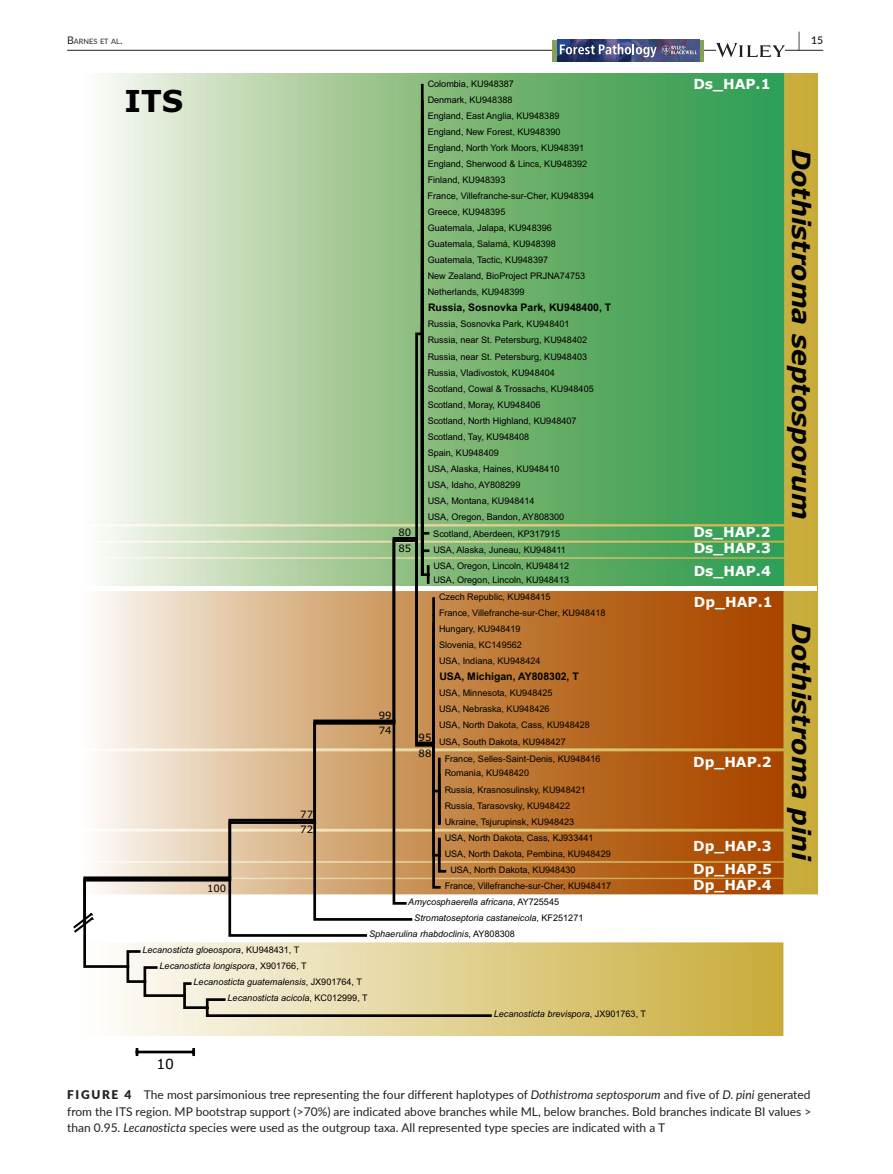
<style>
.page{position:relative;width:893px;height:1174px;background:#fff}
.page>*{position:absolute;margin:0;border:0;box-sizing:border-box;transform-origin:0 0}
.t1{font:700 30.3px "Verdana";color:#000}
.t2{font:italic 700 25.2px "Verdana";color:#000}
.t3{font:700 13.95px/23.2px "Verdana";color:#fff}
.t4{font:13.95px "Verdana";color:#000}
.t5{font:12px/16.5px "Lato";color:#231f20;text-align:justify}
.t6{font:700 10.5px "Arial";color:#000}
.t7{font:600 10.5px "Lato";color:#231f20}
.t8{font:10.05px/15.3px "Verdana";color:#000}
.t9{font:9.15px/16px "Arial";color:#000}
.t10{font:italic 9.15px "Arial";color:#000}
.t11{font:7.35px "Lato";color:#231f20}
.s1{font-size:10.5px}
.s2{font-weight:400;font-size:19.95px}
.s3{font-style:normal}
.s4{font-weight:900}
.s5{font-style:italic}
</style>
<div class="page">
<hr style="left:67px;top:50px;width:756px;height:1px;background:#231f20">
<div style="left:553px;top:36px;width:151px;height:29px;background:linear-gradient(to right,#fff,#fff)"></div>
<div style="left:553px;top:40px;width:151px;height:21px;background:#86a154"></div>
<img style="left:557px;top:40px;width:142px;height:21px">
<svg style="left:560px;top:44px;width:137px;height:13px;background:#6f7499"></svg>
<svg style="left:716px;top:43px;width:69px;height:14px"></svg>
<img style="left:101px;top:73px;width:716px;height:962px">
<hr style="left:79px;top:586px;width:738px;height:4px;background:#fff">
<hr style="left:421px;top:85px;width:3px;height:248px;background:#000">
<hr style="left:137px;top:1050px;width:57px;height:3px;background:#000">
<svg style="left:73px;top:311px;width:420px;height:707px"></svg>
<svg style="left:82px;top:538px;width:354px;height:388px"></svg>
<p class="t11" style="left:67px;top:36px;width:57px"><span class="s1">B</span>ARNES ET AL<span class="s1">.</span></p>
<p class="t7" style="left:798px;top:32px;width:27px"><span class="s2">|</span> 15</p>
<h1 class="t1" style="left:125px;top:82px;width:60px">ITS</h1>
<p class="t8" style="left:207px;top:880px;width:21px">100</p>
<p class="t8" style="left:300px;top:806px;width:14px">77<br>72</p>
<p class="t9" style="left:428px;top:76px;width:133px">Colombia, KU948387<br>Denmark, KU948388<br>England, East Anglia, KU948389</p>
<p class="t9" style="left:428px;top:124px;width:161px">England, New Forest, KU948390<br>England, North York Moors, KU948391<br>England, Sherwood &amp; Lincs, KU948392<br>Finland, KU948393</p>
<p class="t8" style="left:398px;top:524px;width:14px">80<br>85</p>
<p class="t8" style="left:379px;top:707px;width:14px">99<br>74</p>
<p class="t9" style="left:428px;top:188px;width:168px">France, Villefranche-sur-Cher, KU948394<br>Greece, KU948395<br>Guatemala, Jalapa, KU948396<br>Guatemala, Salamá, KU948398<br>Guatemala, Tactic, KU948397<br>New Zealand, BioProject PRJNA74753<br>Netherlands, KU948399</p>
<p class="t6" style="left:428px;top:301px;width:185px">Russia, Sosnovka Park, KU948400, T</p>
<p class="t9" style="left:428px;top:316px;width:168px">Russia, Sosnovka Park, KU948401<br>Russia, near St. Petersburg, KU948402<br>Russia, near St. Petersburg, KU948403<br>Russia, Vladivostok, KU948404<br>Scotland, Cowal &amp; Trossachs, KU948405<br>Scotland, Moray, KU948406<br>Scotland, North Highland, KU948407<br>Scotland, Tay, KU948408<br>Spain, KU948409<br>USA, Alaska, Haines, KU948410<br>USA, Idaho, AY808299<br>USA, Montana, KU948414<br>USA, Oregon, Bandon, AY808300</p>
<p class="t9" style="left:433px;top:525px;width:128px">Scotland, Aberdeen, KP317915</p>
<p class="t9" style="left:433px;top:542px;width:134px">USA, Alaska, Juneau, KU948411</p>
<p class="t9" style="left:433px;top:559px;width:137px;line-height:14px">USA, Oregon, Lincoln, KU948412<br>USA, Oregon, Lincoln, KU948413</p>
<p class="t8" style="left:419px;top:729px;width:14px">95<br>88</p>
<p class="t9" style="left:439px;top:589px;width:168px">Czech Republic, KU948415<br>France, Villefranche-sur-Cher, KU948418<br>Hungary, KU948419<br>Slovenia, KC149562<br>USA, Indiana, KU948424</p>
<p class="t6" style="left:439px;top:669px;width:141px">USA, Michigan, AY808302, T</p>
<p class="t9" style="left:439px;top:685px;width:152px">USA, Minnesota, KU948425<br>USA, Nebraska, KU948426<br>USA, North Dakota, Cass, KU948428<br>USA, South Dakota, KU948427</p>
<p class="t9" style="left:445px;top:751px;width:157px">France, Selles-Saint-Denis, KU948416</p>
<p class="t9" style="left:445px;top:765px;width:86px">Romania, KU948420</p>
<p class="t9" style="left:445px;top:781px;width:143px">Russia, Krasnosulinsky, KU948421</p>
<p class="t9" style="left:445px;top:798px;width:127px">Russia, Tarasovsky, KU948422</p>
<p class="t9" style="left:445px;top:814px;width:131px">Ukraine, Tsjurupinsk, KU948423</p>
<p class="t9" style="left:445px;top:829px;width:150px">USA, North Dakota, Cass, KJ933441</p>
<p class="t9" style="left:445px;top:845px;width:168px">USA, North Dakota, Pembina, KU948429</p>
<p class="t9" style="left:450px;top:861px;width:127px">USA, North Dakota, KU948430</p>
<p class="t9" style="left:445px;top:877px;width:168px">France, Villefranche-sur-Cher, KU948417</p>
<p class="t10" style="left:408px;top:895px;width:152px">Amycosphaerella africana<span class="s3">, AY725545</span></p>
<p class="t10" style="left:414px;top:912px;width:171px">Stromatoseptoria castaneicola<span class="s3">, KF251271</span></p>
<p class="t10" style="left:369px;top:928px;width:147px">Sphaerulina rhabdoclinis<span class="s3">, AY808308</span></p>
<p class="t10" style="left:143px;top:944px;width:158px">Lecanosticta gloeospora<span class="s3">, KU948431, T</span></p>
<p class="t10" style="left:160px;top:960px;width:149px">Lecanosticta longispora<span class="s3">, X901766, T</span></p>
<p class="t10" style="left:194px;top:976px;width:170px">Lecanosticta guatemalensis<span class="s3">, JX901764, T</span></p>
<p class="t10" style="left:228px;top:992px;width:142px">Lecanosticta acicola<span class="s3">, KC012999, T</span></p>
<h3 class="t4" style="left:156px;top:1055px;width:19px">10</h3>
<p class="t10" style="left:494px;top:1008px;width:154px">Lecanosticta brevispora<span class="s3">, JX901763, T</span></p>
<h3 class="t3" style="left:693px;top:72px;width:79px">Ds_HAP.1</h3>
<h3 class="t3" style="left:693px;top:520px;width:79px">Ds_HAP.2</h3>
<h3 class="t3" style="left:694px;top:536px;width:79px">Ds_HAP.3</h3>
<h3 class="t3" style="left:694px;top:559px;width:79px">Ds_HAP.4</h3>
<h3 class="t3" style="left:694px;top:590px;width:80px">Dp_HAP.1</h3>
<h3 class="t3" style="left:693px;top:749px;width:80px">Dp_HAP.2</h3>
<h3 class="t3" style="left:693px;top:833px;width:80px">Dp_HAP.3<br>Dp_HAP.5</h3>
<h3 class="t3" style="left:693px;top:872px;width:80px">Dp_HAP.4</h3>
<h2 class="t2" style="left:817px;top:149px;width:372px;rotate:90deg">Dothistroma septosporum</h2>
<h2 class="t2" style="left:817px;top:623px;width:240px;rotate:90deg">Dothistroma pini</h2>
<p class="t5" style="left:67px;top:1086px;width:746px"><span class="s4">FIGURE 4</span> The most parsimonious tree representing the four different haplotypes of <span class="s5">Dothistroma septosporum</span> and five of <span class="s5">D. pini</span> generated from the ITS region. MP bootstrap support (&gt;70%) are indicated above branches while ML, below branches. Bold branches indicate BI values &gt; than 0.95. <span class="s5">Lecanosticta</span> species were used as the outgroup taxa. All represented type species are indicated with a T</p>
</div>
